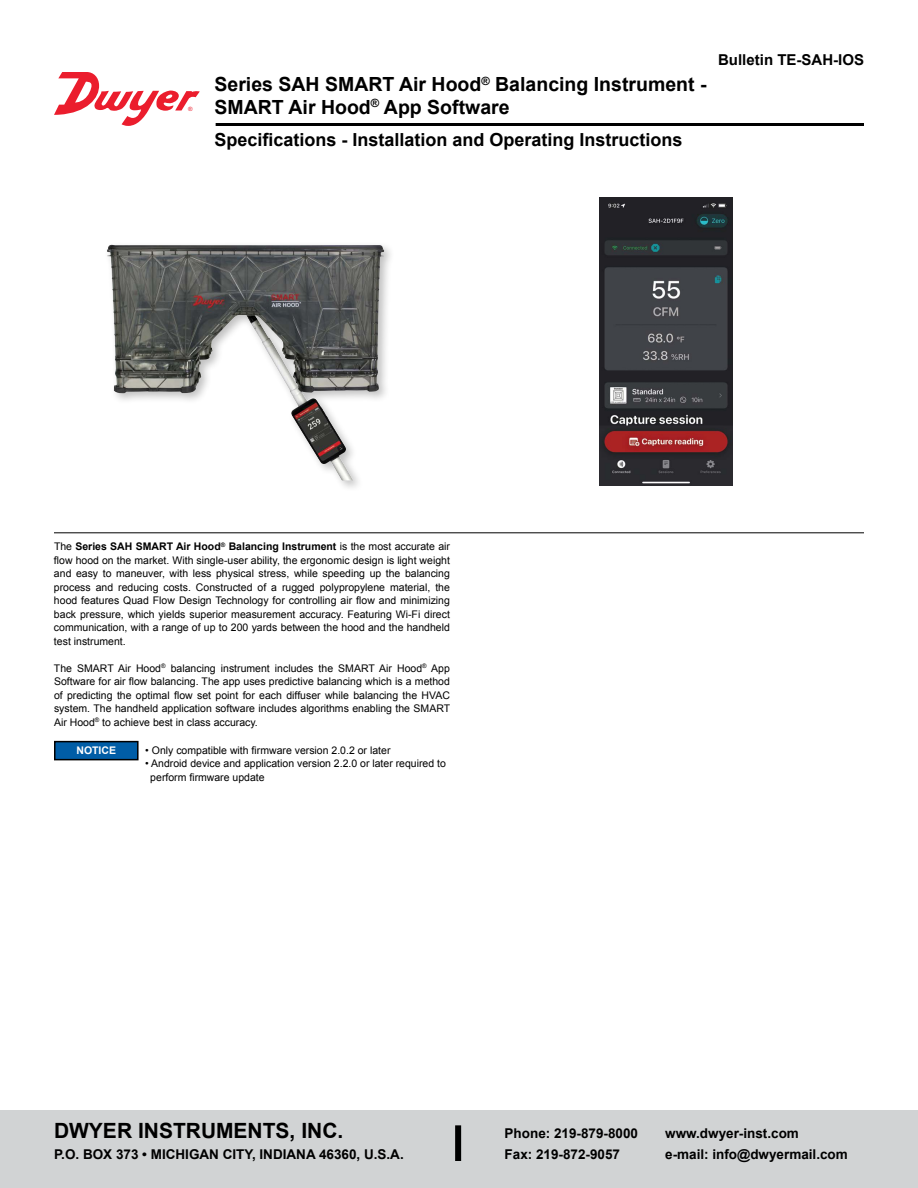
<style>
.page{position:relative;width:918px;height:1188px;background:#fff}
.page>*{position:absolute;margin:0;border:0;box-sizing:border-box;transform-origin:0 0}
.t1{font:700 21px "Arial";color:#000}
.t2{font:700 19.5px/22.5px "Arial";color:#000}
.t3{font:700 18px "Arial";color:#000}
.t4{font:700 15px "Arial";color:#000}
.t5{font:700 13.5px/21px "Arial";color:#000}
.t6{font:10.5px/13.5px "Arial";color:#000;text-align:justify}
.t7{font:700 10.5px "Arial";color:#fff}
.s1{font-weight:700}
</style>
<div class="page">
<hr style="left:216px;top:123px;width:648px;height:3px;background:#000">
<hr style="left:54px;top:532px;width:810px;height:1px;background:#000">
<div style="left:103px;top:241px;width:292px;height:251px;background:#000;opacity:.25"></div>
<img style="left:107px;top:246px;width:185px;height:150px">
<div style="left:0;top:1111px;width:918px;height:77px;background:#d1d3d4"></div>
<div style="left:455px;top:1125px;width:6px;height:36px;background:#000"></div>
<img style="left:600px;top:197px;width:132px;height:288px">
<div style="left:55px;top:742px;width:83px;height:18px;background:#005da6"></div>
<div style="left:54px;top:741px;width:85px;height:19px;border:2px solid #000"></div>
<svg style="left:54px;top:72px;width:146px;height:54px"></svg>
<h2 class="t2" style="left:215px;top:74px;width:493px">Series SAH SMART Air Hood<sup>®</sup> Balancing Instrument -<br>SMART Air Hood<sup>®</sup> App Software</h2>
<h3 class="t3" style="left:215px;top:128px;width:470px">Specifications - Installation and Operating Instructions</h3>
<h3 class="t4" style="left:718px;top:50px;width:147px">Bulletin TE-SAH-IOS</h3>
<p class="t6" style="left:54px;top:540px;width:398px">The <span class="s1">Series SAH SMART Air Hood</span><sup>®</sup> <span class="s1">Balancing Instrument</span> is the most accurate air flow hood on the market. With single-user ability, the ergonomic design is light weight and easy to maneuver, with less physical stress, while speeding up the balancing process and reducing costs. Constructed of a rugged polypropylene material, the hood features Quad Flow Design Technology for controlling air flow and minimizing back pressure, which yields superior measurement accuracy. Featuring Wi-Fi direct communication, with a range of up to 200 yards between the hood and the handheld test instrument.</p>
<p class="t6" style="left:54px;top:662px;width:398px">The SMART Air Hood<sup>®</sup> balancing instrument includes the SMART Air Hood<sup>®</sup> App Software for air flow balancing. The app uses predictive balancing which is a method of predicting the optimal flow set point for each diffuser while balancing the HVAC system. The handheld application software includes algorithms enabling the SMART Air Hood<sup>®</sup> to achieve best in class accuracy.</p>
<p class="t7" style="left:76px;top:744px;width:41px">NOTICE</p>
<p class="t6" style="left:145px;top:743px;width:247px">• Only compatible with firmware version 2.0.2 or later</p>
<p class="t6" style="left:150px;top:757px;width:297px;text-indent:-5px">• Android device and application version 2.2.0 or later required to perform firmware update</p>
<h1 class="t1" style="left:54px;top:1117px;width:291px">DWYER INSTRUMENTS, INC.</h1>
<p class="t5" style="left:54px;top:1144px;width:351px">P.O. BOX 373 • MICHIGAN CITY, INDIANA 46360, U.S.A.</p>
<p class="t5" style="left:505px;top:1123px;width:135px">Phone: 219-879-8000<br>Fax: 219-872-9057</p>
<p class="t5" style="left:665px;top:1123px;width:184px">www.dwyer-inst.com<br>e-mail: info@dwyermail.com</p>
</div>
